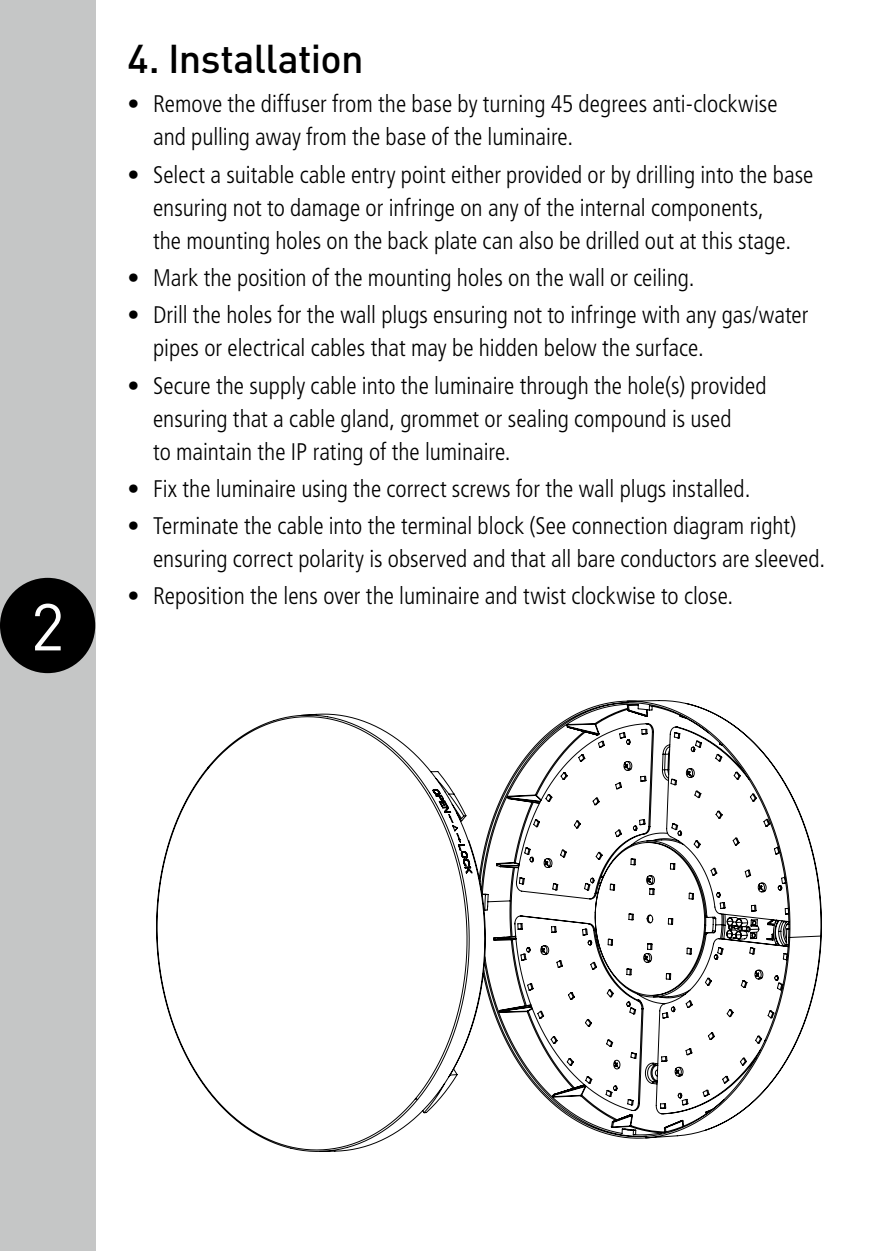
<style>
.page{position:relative;width:893px;height:1251px;background:#fff}
.page>*{position:absolute;margin:0;border:0;box-sizing:border-box;transform-origin:0 0}
.t1{font:65.1px "DINOT";color:#fff}
.t2{font:500 39.6px "DINOT";letter-spacing:-.02em;color:#000}
.t3{font:300 condensed 24px/33px "Frutiger LT";color:#000}
</style>
<div class="page">
<div style="left:0;top:0;width:95px;height:1250px;background:#c5c6c6"></div>
<hr style="left:892px;top:0;width:1px;height:1250px;background:#c5c6c6">
<div style="left:0;top:577px;width:95px;height:96px;background:#000;border-radius:50%"></div>
<svg style="left:156px;top:700px;width:666px;height:451px"></svg>
<h1 class="t1" style="left:31px;top:586px;width:36px">2</h1>
<h2 class="t2" style="left:128px;top:33px;width:237px">4. Installation</h2>
<p class="t3" style="left:153px;top:88px;width:626px;text-indent:-26px">• Remove the diffuser from the base by turning 45 degrees anti-clockwise and pulling away from the base of the luminaire.</p>
<p class="t3" style="left:153px;top:158px;width:662px;text-indent:-26px">• Select a suitable cable entry point either provided or by drilling into the base ensuring not to damage or infringe on any of the internal components,<br>the mounting holes on the back plate can also be drilled out at this stage.</p>
<p class="t3" style="left:128px;top:261px;width:569px">• Mark the position of the mounting holes on the wall or ceiling.</p>
<p class="t3" style="left:153px;top:299px;width:657px;text-indent:-26px">• Drill the holes for the wall plugs ensuring not to infringe with any gas/water pipes or electrical cables that may be hidden below the surface.</p>
<p class="t3" style="left:153px;top:369px;width:615px;text-indent:-26px">• Secure the supply cable into the luminaire through the hole(s) provided ensuring that a cable gland, grommet or sealing compound is used<br>to maintain the IP rating of the luminaire.</p>
<p class="t3" style="left:128px;top:472px;width:624px">• Fix the luminaire using the correct screws for the wall plugs installed.</p>
<p class="t3" style="left:153px;top:509px;width:674px;text-indent:-26px">• Terminate the cable into the terminal block (See connection diagram right) ensuring correct polarity is observed and that all bare conductors are sleeved.</p>
<p class="t3" style="left:128px;top:580px;width:607px">• Reposition the lens over the luminaire and twist clockwise to close.</p>
</div>
